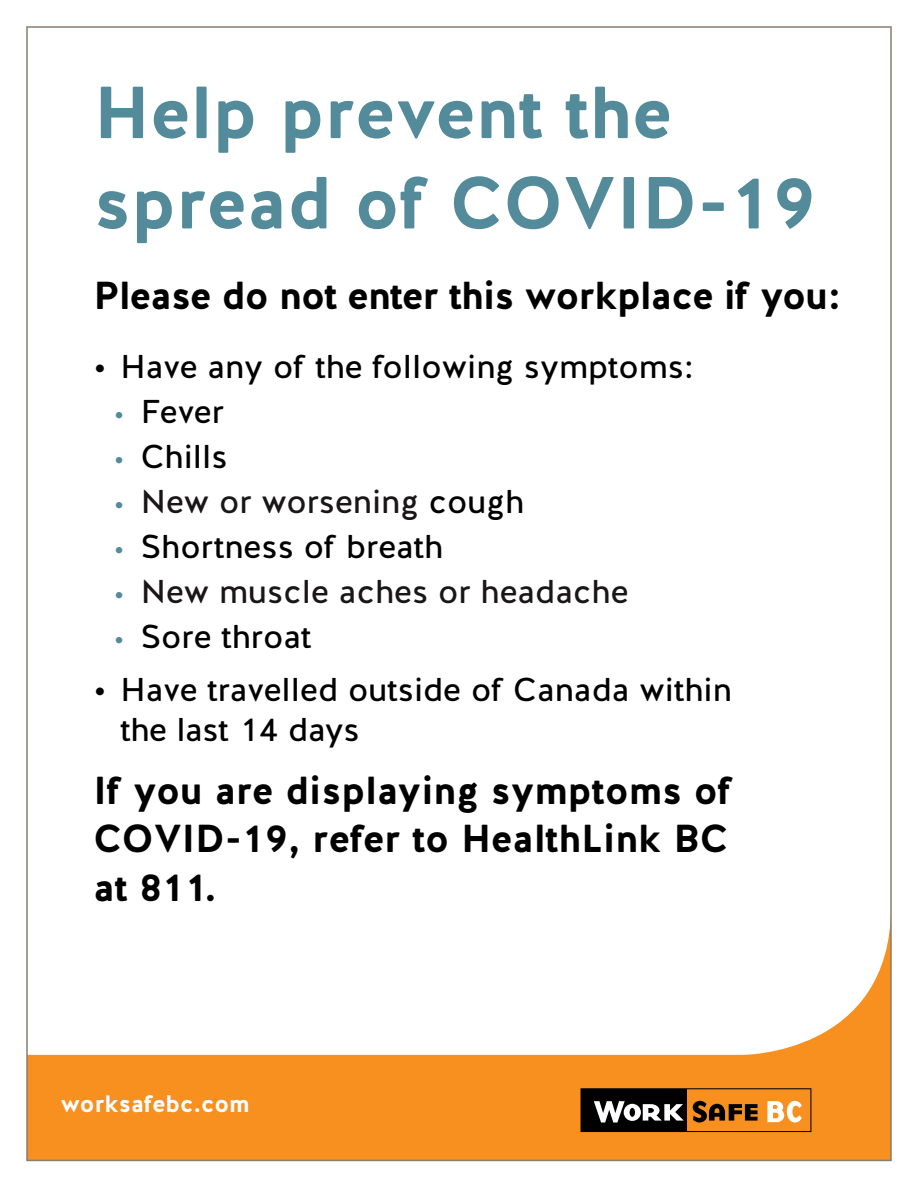
<style>
.page{position:relative;width:918px;height:1188px;background:#fff}
.page>*{position:absolute;margin:0;border:0;box-sizing:border-box;transform-origin:0 0}
.t1{font:73.5px/90.3px "Work Safe BC Halis R Bold";color:#538b9b}
.t2{font:39px/48px "Work Safe BC Halis R Bold";color:#000;text-align:justify}
.t3{font:39px "Work Safe BC Halis R Bold";letter-spacing:-.02em;color:#000}
.t4{font:33px/40.5px "Work Safe BC Halis R Regular";color:#000}
.t5{font:33px "Work Safe BC Halis R Regular";color:#191617}
.t6{font:23.85px "Work Safe BC Halis R Bold";color:#fff}
.s1{font-size:27px;color:#538b9b}
.s2{color:#000}
</style>
<div class="page">
<svg style="left:29px;top:935px;width:860px;height:223px"></svg>
<svg style="left:580px;top:1088px;width:231px;height:44px;background:#865d2f"></svg>
<h1 class="t1" style="left:93px;top:69px;width:724px">Help prevent the spread of COVID-19</h1>
<p class="t3" style="left:93px;top:270px;width:749px">Please do not enter this workplace if you:</p>
<p class="t4" style="left:93px;top:347px;width:602px">• Have any of the following symptoms:</p>
<p class="t4" style="left:114px;top:392px;width:112px"><span class="s1">•</span> Fever</p>
<p class="t4" style="left:114px;top:437px;width:115px"><span class="s1">•</span> Chills</p>
<p class="t5" style="left:114px;top:481px;width:412px"><span class="s1">•</span> New or worsening <span class="s2">cough</span></p>
<p class="t4" style="left:114px;top:527px;width:331px"><span class="s1">•</span> Shortness of breath</p>
<p class="t5" style="left:114px;top:571px;width:516px"><span class="s1">•</span> New muscle aches or headache</p>
<p class="t4" style="left:114px;top:617px;width:199px"><span class="s1">•</span> Sore throat</p>
<p class="t4" style="left:120px;top:670px;width:613px;text-indent:-27px">• Have travelled outside of Canada within the last 14 days</p>
<p class="t2" style="left:93px;top:768px;width:641px">If you are displaying symptoms of COVID-19, refer to HealthLink BC at 811.</p>
<p class="t6" style="left:60px;top:1089px;width:191px">worksafebc.com</p>
</div>
